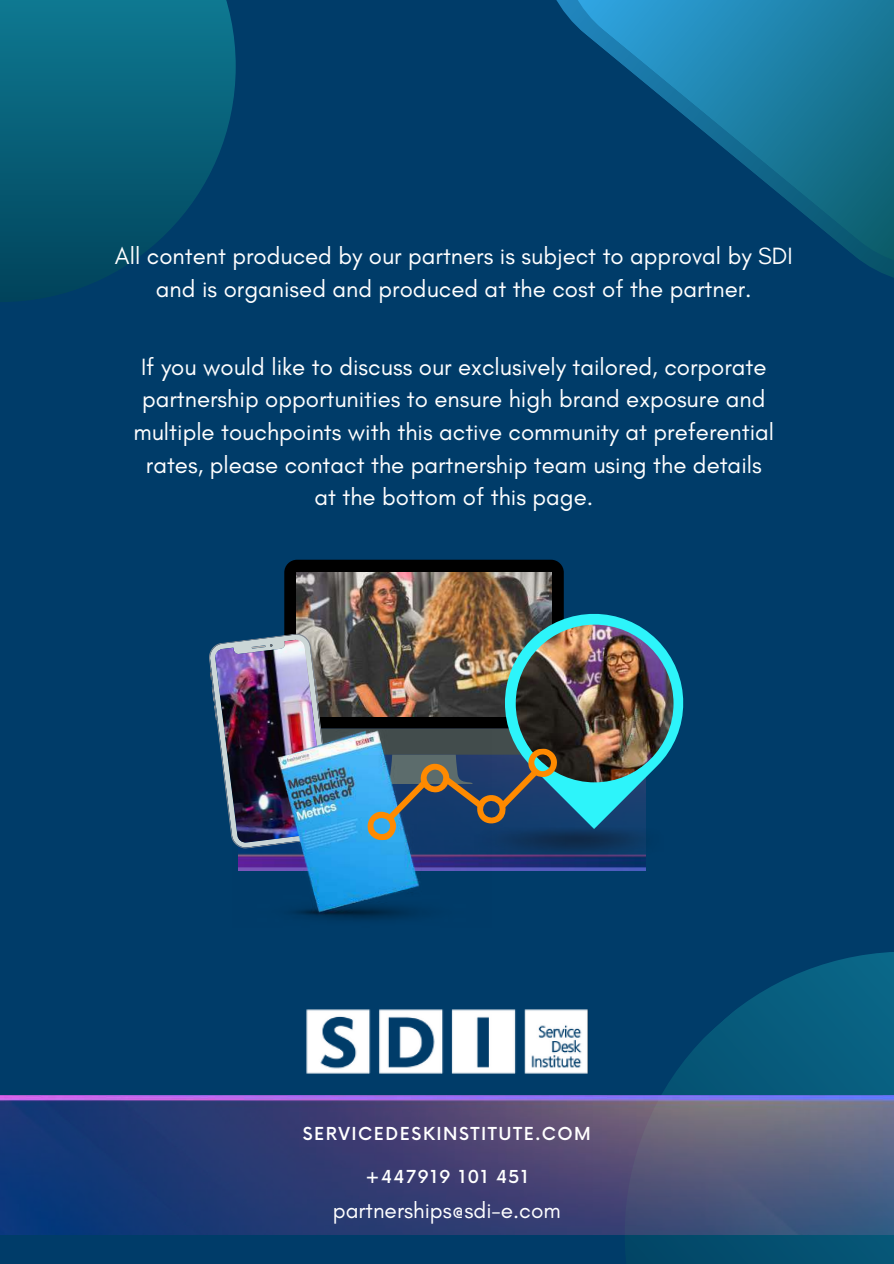
<style>
.page{position:relative;width:894px;height:1264px;background:#fff}
.page>*{position:absolute;margin:0;border:0;box-sizing:border-box;transform-origin:0 0}
.t1{font:24px/32.7px "Glacial Indifference";color:#fff;text-align:center}
.t2{font:22.65px "Glacial Indifference";color:#fff}
.t3{font:500 17.4px "Now";letter-spacing:.085em;color:#fff}
</style>
<div class="page">
<div style="left:0;top:0;width:893px;height:1263px;background:#003c69"></div>
<svg style="left:592px;top:952px;width:301px;height:311px"></svg>
<img style="left:306px;top:1009px;width:282px;height:65px">
<img style="left:0;top:1095px;width:893px;height:139px">
<svg style="left:0;top:0;width:236px;height:302px"></svg>
<svg style="left:556px;top:0;width:337px;height:277px"></svg>
<img style="left:491px;top:856px;width:154px;height:14px">
<svg style="left:284px;top:559px;width:279px;height:55px;background:#080b0d"></svg>
<img style="left:296px;top:573px;width:255px;height:41px">
<img style="left:238px;top:849px;width:253px;height:71px">
<img style="left:209px;top:614px;width:474px;height:235px">
<img style="left:469px;top:827px;width:198px;height:29px">
<p class="t1" style="left:115px;top:240px;width:679px">All content produced by our partners is subject to approval by SDI and is organised and produced at the cost of the partner.</p>
<p class="t1" style="left:133px;top:351px;width:642px">If you would like to discuss our exclusively tailored, corporate partnership opportunities to ensure high brand exposure and multiple touchpoints with this active community at preferential rates, please contact the partnership team using the details at the bottom of this page.</p>
<p class="t3" style="left:302px;top:1120px;width:289px">SERVICEDESKINSTITUTE.COM</p>
<p class="t3" style="left:365px;top:1163px;width:164px">+447919 101 451</p>
<p class="t2" style="left:333px;top:1197px;width:229px">partnerships@sdi-e.com</p>
</div>
